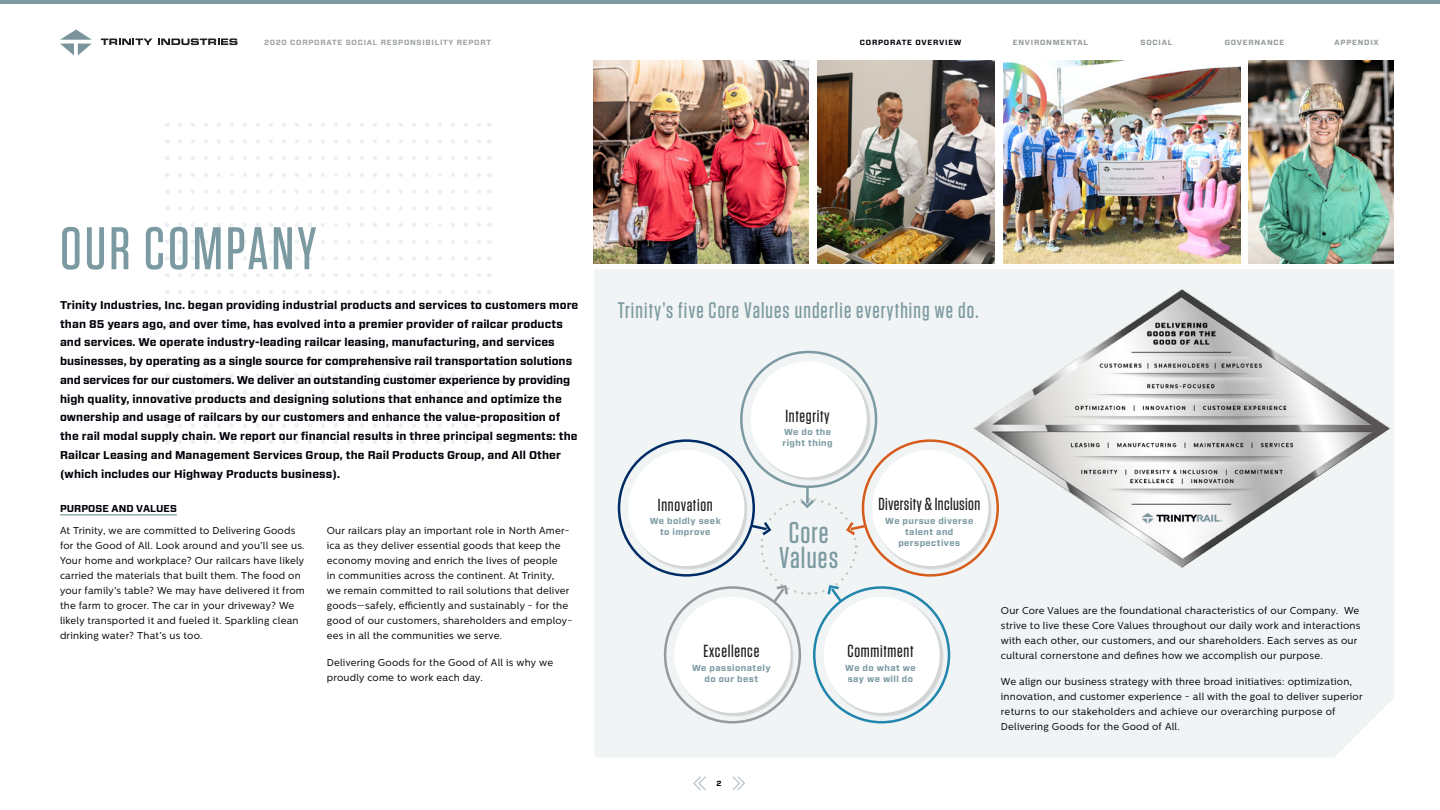
<style>
.page{position:relative;width:1440px;height:810px;background:#fff}
.page>*{position:absolute;margin:0;border:0;box-sizing:border-box;transform-origin:0 0}
.t1{font:500 60px "Tungsten";letter-spacing:.05em;color:#7c9aa1}
.t2{font:500 30px/25px "Tungsten";letter-spacing:.04em;color:#7c9aa1;text-align:center}
.t3{font:500 22.5px "Tungsten";letter-spacing:.05em;color:#7c9aa1}
.t4{font:500 17.5px "Tungsten";letter-spacing:.04em;color:#231f20}
.t5{font:500 17.5px "Tungsten";letter-spacing:.02em;color:#231f20}
.t6{font:700 11.25px/18.8px "Forza";letter-spacing:.01em;color:#010209}
.t7{font:10px/15px "Centrale Sans";letter-spacing:.02em;color:#010209}
.t8{font:700 10px "Forza";letter-spacing:.01em;color:#010209}
.t9{font:700 8.75px/11.2px "Forza";letter-spacing:.05em;color:#7c9aa1;text-align:center}
.t10{font:700 7.5px "Forza";letter-spacing:.1em;color:#9ea3a4}
.t11{font:700 7.5px "Forza";letter-spacing:.1em;color:#949a9d}
.t12{font:700 7.5px "Forza";letter-spacing:.1em;color:#010209}
</style>
<div class="page">
<div style="left:595px;top:269px;width:799px;height:488px;background:#f1f4f4"></div>
<svg style="left:180px;top:139px;width:301px;height:4px"></svg>
<svg style="left:180px;top:123px;width:301px;height:4px"></svg>
<svg style="left:180px;top:173px;width:301px;height:4px"></svg>
<svg style="left:180px;top:206px;width:301px;height:4px"></svg>
<svg style="left:180px;top:240px;width:301px;height:4px"></svg>
<svg style="left:180px;top:273px;width:301px;height:4px"></svg>
<svg style="left:180px;top:357px;width:301px;height:4px"></svg>
<svg style="left:180px;top:307px;width:301px;height:4px"></svg>
<svg style="left:180px;top:390px;width:301px;height:4px"></svg>
<svg style="left:180px;top:424px;width:301px;height:4px"></svg>
<svg style="left:180px;top:156px;width:301px;height:4px"></svg>
<svg style="left:180px;top:190px;width:301px;height:4px"></svg>
<svg style="left:180px;top:223px;width:301px;height:4px"></svg>
<svg style="left:180px;top:256px;width:301px;height:4px"></svg>
<svg style="left:180px;top:340px;width:301px;height:4px"></svg>
<svg style="left:180px;top:290px;width:301px;height:4px"></svg>
<svg style="left:180px;top:373px;width:301px;height:4px"></svg>
<svg style="left:180px;top:323px;width:301px;height:4px"></svg>
<svg style="left:180px;top:407px;width:301px;height:4px"></svg>
<svg style="left:180px;top:440px;width:301px;height:4px"></svg>
<hr style="left:0;top:0;width:1440px;height:4px;background:#7c9aa1">
<svg style="left:732px;top:776px;width:13px;height:14px"></svg>
<svg style="left:693px;top:776px;width:13px;height:14px"></svg>
<hr style="left:60px;top:514px;width:117px;height:1px;background:#7c9aa1">
<img style="left:972px;top:283px;width:422px;height:287px">
<hr style="left:806px;top:488px;width:3px;height:15px;background:#7c9aa1">
<svg style="left:748px;top:497px;width:121px;height:108px"></svg>
<div style="left:874px;top:451px;width:118px;height:119px;background:#231f20;opacity:.15"></div>
<div style="left:872px;top:450px;width:116px;height:116px;background:#fff;border-radius:50%"></div>
<div style="left:825px;top:598px;width:118px;height:119px;background:#231f20;opacity:.15"></div>
<div style="left:824px;top:597px;width:116px;height:116px;background:#fff;border-radius:50%"></div>
<div style="left:676px;top:598px;width:118px;height:119px;background:#231f20;opacity:.15"></div>
<div style="left:674px;top:597px;width:117px;height:116px;background:#fff;border-radius:50%"></div>
<div style="left:630px;top:451px;width:118px;height:119px;background:#231f20;opacity:.15"></div>
<div style="left:628px;top:450px;width:116px;height:116px;background:#fff;border-radius:50%"></div>
<div style="left:752px;top:363px;width:118px;height:118px;background:#231f20;opacity:.15"></div>
<div style="left:751px;top:361px;width:116px;height:116px;background:#fff;border-radius:50%"></div>
<img style="left:1003px;top:60px;width:237px;height:203px">
<img style="left:1248px;top:60px;width:145px;height:203px">
<img style="left:594px;top:60px;width:215px;height:203px">
<img style="left:817px;top:60px;width:178px;height:203px">
<svg style="left:60px;top:30px;width:32px;height:26px"></svg>
<svg style="left:101px;top:39px;width:51px;height:6px"></svg>
<svg style="left:158px;top:38px;width:80px;height:7px"></svg>
<p class="t10" style="left:264px;top:37px;width:229px">2020 CORPORATE SOCIAL RESPONSIBILITY REPORT</p>
<p class="t12" style="left:860px;top:38px;width:103px">CORPORATE OVERVIEW</p>
<p class="t11" style="left:1013px;top:38px;width:77px">ENVIRONMENTAL</p>
<p class="t11" style="left:1141px;top:38px;width:33px">SOCIAL</p>
<p class="t11" style="left:1225px;top:38px;width:61px">GOVERNANCE</p>
<p class="t11" style="left:1335px;top:38px;width:46px">APPENDIX</p>
<p class="t1" style="left:60px;top:217px;width:258px">OUR COMPANY</p>
<p class="t6" style="left:60px;top:296px;width:520px">Trinity Industries, Inc. began providing industrial products and services to customers more than 85 years ago, and over time, has evolved into a premier provider of railcar products and services. We operate industry-leading railcar leasing, manufacturing, and services businesses, by operating as a single source for comprehensive rail transportation solutions and services for our customers. We deliver an outstanding customer experience by providing high quality, innovative products and designing solutions that enhance and optimize the ownership and usage of railcars by our customers and enhance the value-proposition of the rail modal supply chain. We report our financial results in three principal segments: the Railcar Leasing and Management Services Group, the Rail Products Group, and All Other (which includes our Highway Products business).</p>
<p class="t3" style="left:618px;top:298px;width:362px">Trinity’s five Core Values underlie everything we do.</p>
<p class="t4" style="left:785px;top:407px;width:46px">Integrity</p>
<p class="t9" style="left:782px;top:427px;width:52px;text-align:left">We do the right thing</p>
<p class="t8" style="left:60px;top:502px;width:119px">PURPOSE AND VALUES</p>
<p class="t5" style="left:878px;top:495px;width:103px">Diversity &amp; Inclusion</p>
<p class="t9" style="left:885px;top:515px;width:90px">We pursue diverse talent and perspectives</p>
<p class="t4" style="left:658px;top:495px;width:56px">Innovation</p>
<p class="t9" style="left:650px;top:515px;width:73px">We boldly seek to improve</p>
<p class="t2" style="left:779px;top:520px;width:61px">Core<br>Values</p>
<p class="t7" style="left:60px;top:523px;width:246px">At Trinity, we are committed to Delivering Goods for the Good of All. Look around and you’ll see us.<br>Your home and workplace? Our railcars have likely carried the materials that built them. The food on your family’s table? We may have delivered it from the farm to grocer. The car in your driveway? We likely transported it and fueled it. Sparkling clean drinking water? That’s us too.</p>
<p class="t7" style="left:327px;top:523px;width:247px">Our railcars play an important role in North Amer&shy;ica as they deliver essential goods that keep the economy moving and enrich the lives of people<br>in communities across the continent. At Trinity,<br>we remain committed to rail solutions that deliver goods—safely, efficiently and sustainably - for the good of our customers, shareholders and employ&shy;ees in all the communities we serve.</p>
<p class="t7" style="left:327px;top:655px;width:228px">Delivering Goods for the Good of All is why we proudly come to work each day.</p>
<p class="t4" style="left:704px;top:642px;width:57px">Excellence</p>
<p class="t9" style="left:692px;top:662px;width:80px">We passionately do our best</p>
<p class="t4" style="left:848px;top:642px;width:68px">Commitment</p>
<p class="t9" style="left:845px;top:662px;width:72px;text-align:left">We do what we say we will do</p>
<p class="t12" style="left:716px;top:778px;width:7px">2</p>
<p class="t7" style="left:1001px;top:602px;width:361px">Our Core Values are the foundational characteristics of our Company. We strive to live these Core Values throughout our daily work and interactions with each other, our customers, and our shareholders. Each serves as our cultural cornerstone and defines how we accomplish our purpose.</p>
<p class="t7" style="left:1001px;top:674px;width:363px">We align our business strategy with three broad initiatives: optimization, innovation, and customer experience - all with the goal to deliver superior returns to our stakeholders and achieve our overarching purpose of Delivering Goods for the Good of All.</p>
</div>
